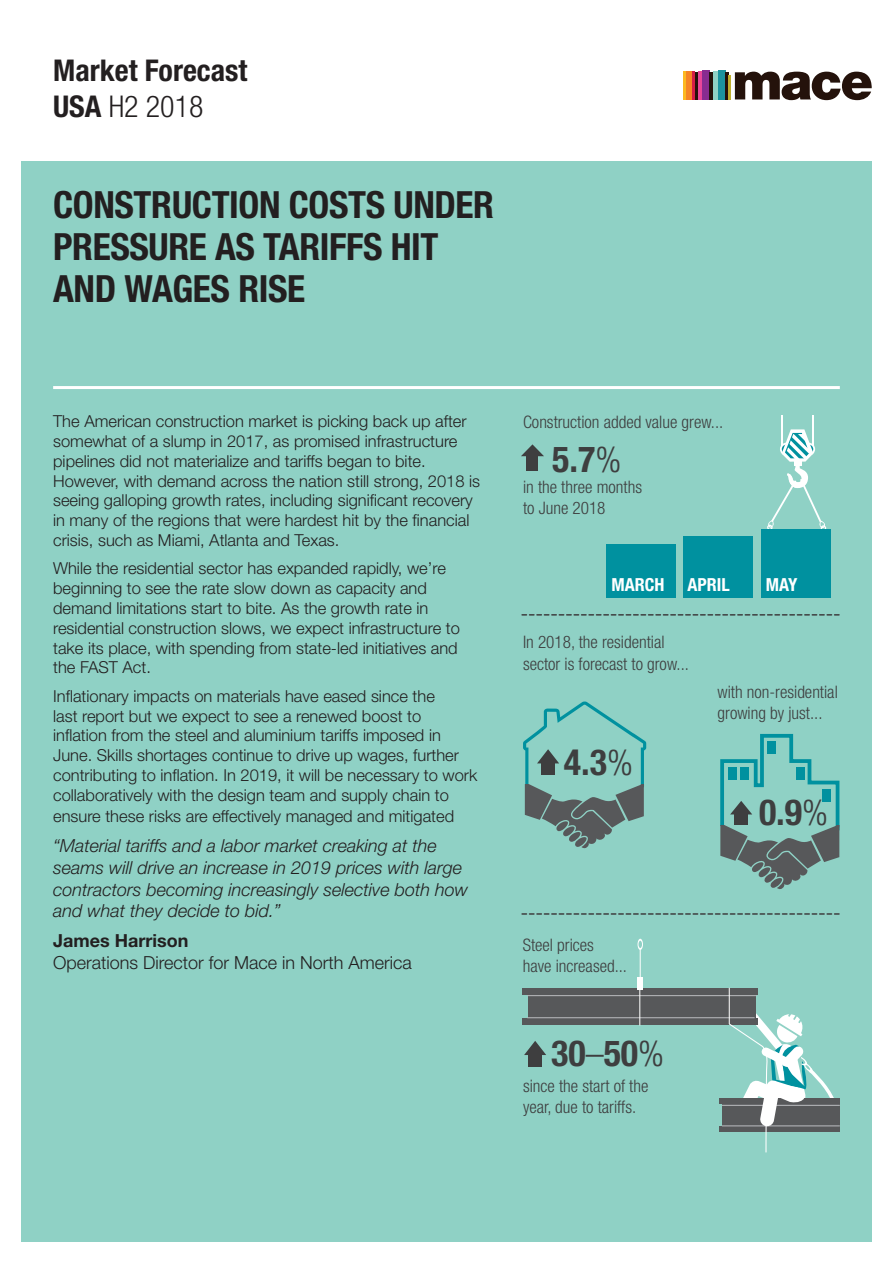
<style>
.page{position:relative;width:893px;height:1263px;background:#fff}
.page>*{position:absolute;margin:0;border:0;box-sizing:border-box;transform-origin:0 0}
.t1{font:700 condensed 37.5px/42px "Helvetica Neue LT Std";letter-spacing:-.01em;color:#231f20}
.t2{font:700 condensed 36px "Helvetica Neue LT Std";color:#3e3e3f}
.t3{font:700 condensed 30px/36px "Helvetica Neue LT Std";color:#231f20}
.t4{font:italic 300 18px/21.6px "Helvetica Neue LT Std";color:#231f20}
.t5{font:300 18px "Helvetica Neue LT Std";color:#231f20}
.t6{font:700 18px "Helvetica Neue LT Std";color:#231f20}
.t7{font:700 condensed 18px "Helvetica Neue LT Std";color:#fff}
.t8{font:300 condensed 17.25px/20.7px "Helvetica Neue LT Std";color:#3e3e3f}
.t9{font:300 16.5px/19.8px "Helvetica Neue LT Std";color:#231f20}
.s1{font-weight:300}
</style>
<div class="page">
<div style="left:21px;top:162px;width:851px;height:1080px;background:#8fd1c5"></div>
<hr style="left:53px;top:386px;width:787px;height:3px;background:#fff">
<div style="left:698px;top:71px;width:5px;height:28px;background:#e94699"></div>
<div style="left:703px;top:70px;width:7px;height:29px;background:#882c90"></div>
<hr style="left:695px;top:72px;width:3px;height:27px;background:#24120b">
<div style="left:713px;top:71px;width:5px;height:28px;background:#8fd1c5"></div>
<div style="left:718px;top:70px;width:7px;height:29px;background:#1c939f"></div>
<hr style="left:710px;top:72px;width:3px;height:27px;background:#24120b">
<hr style="left:725px;top:72px;width:3px;height:27px;background:#24120b">
<hr style="left:728px;top:75px;width:3px;height:24px;background:#bfaf2f">
<hr style="left:684px;top:71px;width:3px;height:28px;background:#fcb821">
<div style="left:687px;top:71px;width:5px;height:28px;background:#f58425"></div>
<hr style="left:692px;top:71px;width:3px;height:28px;background:#d41d46">
<svg style="left:735px;top:72px;width:137px;height:28px"></svg>
<div style="left:527px;top:453px;width:11px;height:18px;background:#3e3e3f"></div>
<svg style="left:521px;top:444px;width:23px;height:12px"></svg>
<svg style="left:522px;top:614px;width:317px;height:2px"></svg>
<svg style="left:522px;top:913px;width:317px;height:2px"></svg>
<div style="left:528px;top:990px;width:227px;height:30px;background:#57585a"></div>
<div style="left:522px;top:1018px;width:236px;height:6px;background:#57585a"></div>
<div style="left:522px;top:988px;width:236px;height:7px;background:#57585a"></div>
<div style="left:722px;top:1100px;width:118px;height:28px;background:#57585a"></div>
<div style="left:719px;top:1126px;width:121px;height:6px;background:#57585a"></div>
<div style="left:719px;top:1098px;width:121px;height:6px;background:#57585a"></div>
<hr style="left:722px;top:1125px;width:118px;height:1px;background:#bcbdc0">
<hr style="left:527px;top:1017px;width:228px;height:1px;background:#bcbdc0">
<hr style="left:722px;top:1105px;width:118px;height:1px;background:#bcbdc0">
<hr style="left:527px;top:995px;width:230px;height:1px;background:#bcbdc0">
<hr style="left:729px;top:988px;width:1px;height:36px;background:#fff">
<div style="left:637px;top:978px;width:6px;height:12px;background:#fff"></div>
<hr style="left:640px;top:949px;width:1px;height:32px;background:#fff">
<svg style="left:637px;top:939px;width:6px;height:11px"></svg>
<hr style="left:639px;top:987px;width:1px;height:38px;background:#fff">
<svg style="left:728px;top:1002px;width:110px;height:151px"></svg>
<div style="left:528px;top:1052px;width:14px;height:14px;background:#3e3e3f"></div>
<svg style="left:524px;top:1041px;width:22px;height:14px"></svg>
<svg style="left:720px;top:733px;width:120px;height:156px"></svg>
<svg style="left:523px;top:701px;width:123px;height:148px"></svg>
<hr style="left:812px;top:415px;width:1px;height:31px;background:#fff">
<hr style="left:782px;top:415px;width:1px;height:31px;background:#fff">
<svg style="left:767px;top:429px;width:59px;height:100px"></svg>
<div style="left:761px;top:529px;width:69px;height:68px;background:#00919f"></div>
<div style="left:684px;top:536px;width:69px;height:61px;background:#00919f"></div>
<div style="left:606px;top:544px;width:69px;height:53px;background:#00919f"></div>
<h3 class="t3" style="left:53px;top:52px;width:196px">Market Forecast<br>USA <span class="s1">H2 2018</span></h3>
<h1 class="t1" style="left:53px;top:183px;width:442px">CONSTRUCTION COSTS UNDER<br>PRESSURE AS TARIFFS HIT<br>AND WAGES RISE</h1>
<p class="t9" style="left:53px;top:411px;width:428px">The American construction market is picking back up after somewhat of a slump in 2017, as promised infrastructure pipelines did not materialize and tariffs began to bite.<br>However, with demand across the nation still strong, 2018 is seeing galloping growth rates, including significant recovery in many of the regions that were hardest hit by the financial crisis, such as Miami, Atlanta and Texas.</p>
<p class="t9" style="left:53px;top:558px;width:408px">While the residential sector has expanded rapidly, we’re beginning to see the rate slow down as capacity and demand limitations start to bite. As the growth rate in residential construction slows, we expect infrastructure to take its place, with spending from state-led initiatives and the FAST Act.</p>
<p class="t9" style="left:53px;top:685px;width:426px">Inflationary impacts on materials have eased since the<br>last report but we expect to see a renewed boost to inflation from the steel and aluminium tariffs imposed in June. Skills shortages continue to drive up wages, further contributing to inflation. In 2019, it will be necessary to work collaboratively with the design team and supply chain to</p>
<p class="t9" style="left:53px;top:806px;width:402px">ensure these risks are effectively managed and mitigated</p>
<p class="t4" style="left:53px;top:835px;width:417px">“Material tariffs and a labor market creaking at the seams will drive an increase in 2019 prices with large contractors becoming increasingly selective both how and what they decide to bid.”</p>
<p class="t6" style="left:53px;top:930px;width:137px">James Harrison</p>
<p class="t5" style="left:53px;top:951px;width:360px">Operations Director for Mace in North America</p>
<p class="t8" style="left:523px;top:411px;width:202px">Construction added value grew...</p>
<h2 class="t2" style="left:552px;top:437px;width:71px">5.7<span class="s1">%</span></h2>
<p class="t8" style="left:523px;top:477px;width:121px">in the three months to June 2018</p>
<p class="t7" style="left:611px;top:574px;width:55px">MARCH</p>
<p class="t7" style="left:688px;top:574px;width:44px">APRIL</p>
<p class="t7" style="left:766px;top:574px;width:33px">MAY</p>
<p class="t8" style="left:523px;top:631px;width:167px;line-height:21.6px">In 2018, the residential sector is forecast to grow...</p>
<h2 class="t2" style="left:564px;top:740px;width:71px">4.3<span class="s1">%</span></h2>
<p class="t8" style="left:718px;top:681px;width:122px">with non-residential growing by just...</p>
<h2 class="t2" style="left:759px;top:790px;width:71px">0.9<span class="s1">%</span></h2>
<p class="t8" style="left:523px;top:934px;width:106px">Steel prices<br>have increased...</p>
<h2 class="t2" style="left:551px;top:1032px;width:114px">30<span class="s1">–</span>50<span class="s1">%</span></h2>
<p class="t8" style="left:523px;top:1076px;width:127px">since the start of the year, due to tariffs.</p>
</div>
